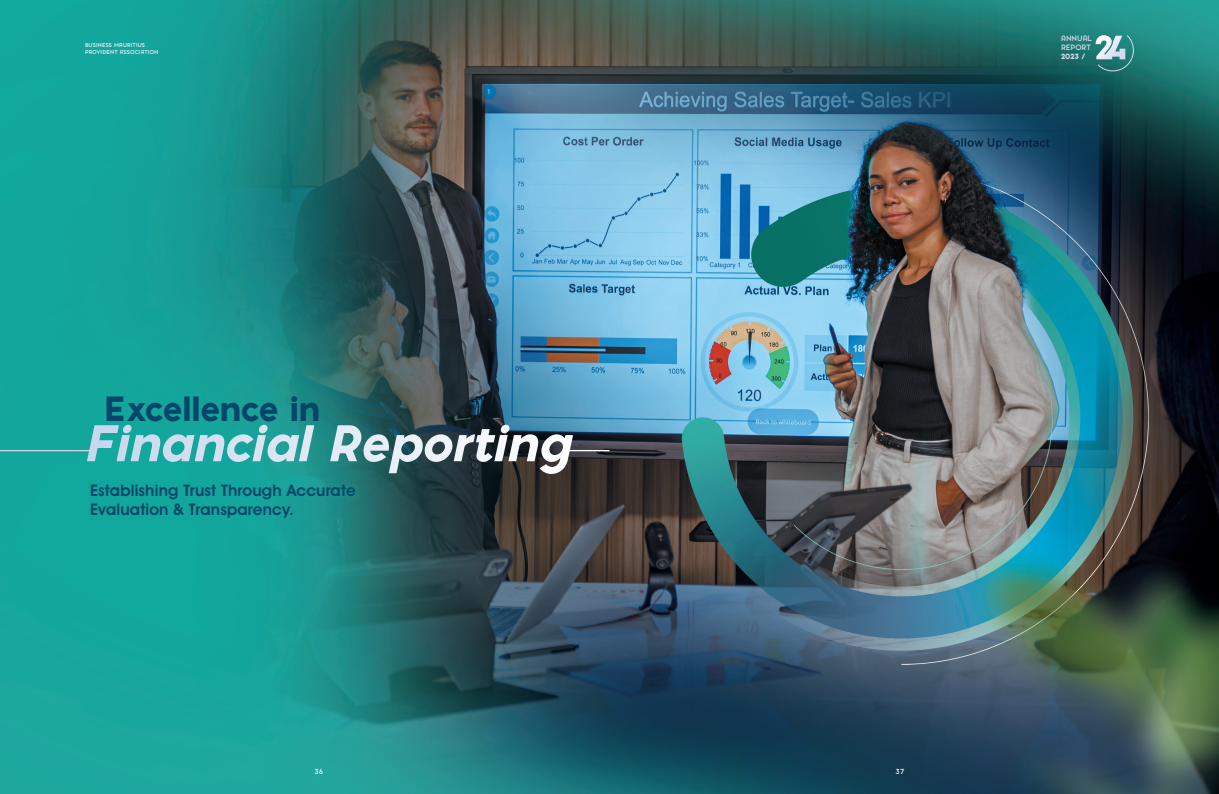
<style>
.page{position:relative;width:1219px;height:794px;background:#fff}
.page>*{position:absolute;margin:0;border:0;box-sizing:border-box;transform-origin:0 0}
.Body_textes{font:italic 900 48px "Pontiac";color:#fff}
.Body_textes-2{font:900 32.7px "Pontiac";color:#084669}
.New_Body{font:600 16px "Avant Garde IT Cby BT";letter-spacing:.01em;color:#084669}
.t1{font:700 7.2px/8.7px "Pontiac";color:#d4daee}
.t2{font:900 7.2px "Pontiac";color:#d4daee}
.t3{font:700 7px "Pontiac";color:#e8eef8}
.t4{font:700 5.3px/6.4px "Pontiac";letter-spacing:.025em;color:#e8eef8}
</style>
<div class="page">
<img style="left:0;top:0;width:1219px;height:794px">
<svg style="left:1096px;top:35px;width:40px;height:38px;background:#5f9f9f"></svg>
<hr style="left:566px;top:450px;width:43px;height:1px;background:#fff">
<hr style="left:0;top:450px;width:92px;height:1px;background:#c6d5ed">
<div style="left:86px;top:479px;width:276px;height:46px;background:#12a79d;opacity:.75"></div>
<p class="t4" style="left:85px;top:42px;width:75px">BUSINESS MAURITIUS<br>PROVIDENT ASSOCIATION</p>
<p class="Body_textes-2" style="left:104px;top:383px;width:218px">Excellence in</p>
<p class="Body_textes" style="left:85px;top:406px;width:487px">Financial Reporting</p>
<p class="New_Body" style="left:90px;top:481px;width:267px">Establishing Trust Through Accurate</p>
<p class="New_Body" style="left:90px;top:500px;width:205px">Evaluation &amp; Transparency.</p>
<p class="t3" style="left:315px;top:766px;width:10px">36</p>
<p class="t3" style="left:896px;top:766px;width:10px">37</p>
<p class="t1" style="left:1061px;top:34px;width:33px">ANNUAL<br>REPORT</p>
<p class="t2" style="left:1061px;top:51px;width:26px">2023 /</p>
</div>
